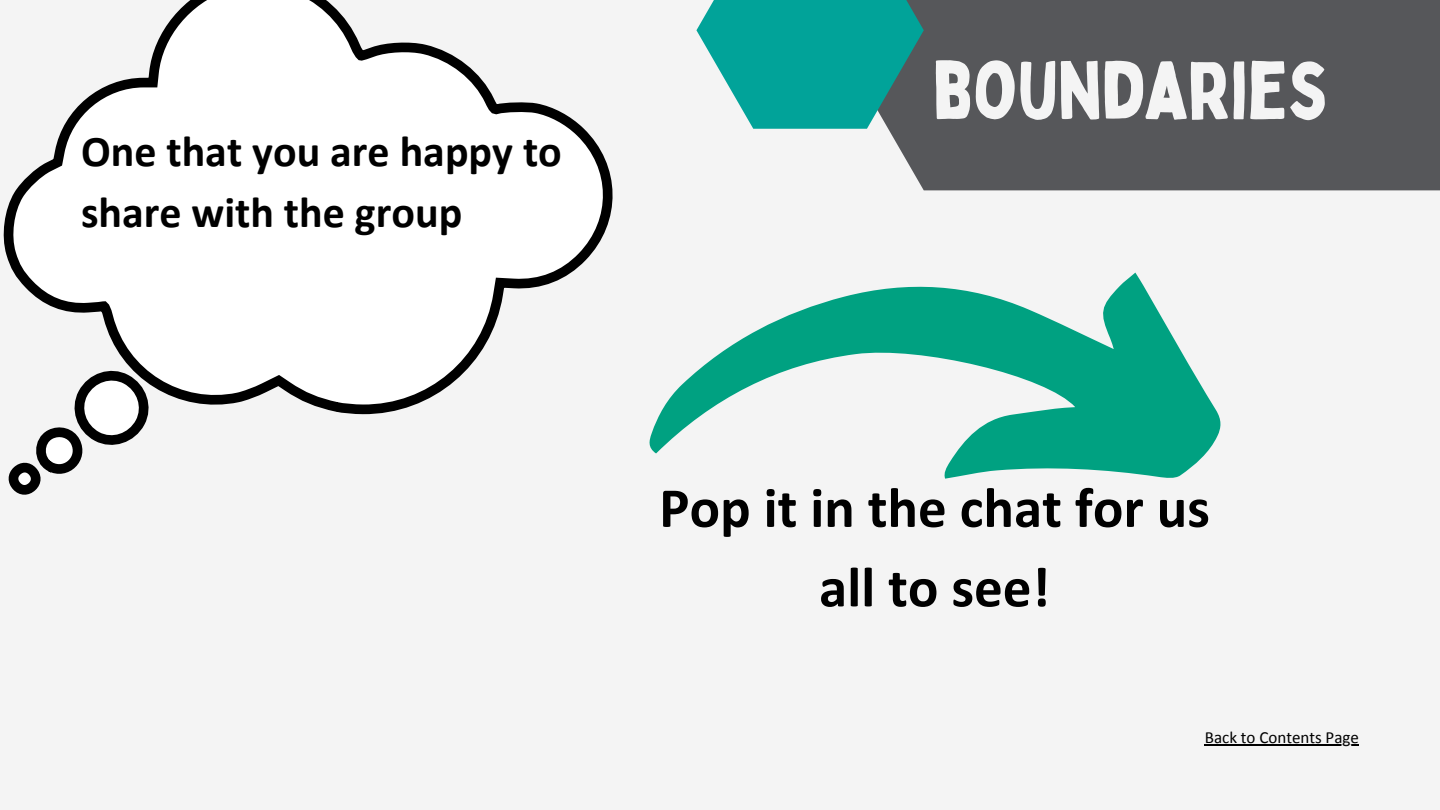
<style>
.page{position:relative;width:1440px;height:810px;background:#f4f4f4}
.page>*{position:absolute;margin:0;border:0;box-sizing:border-box;transform-origin:0 0}
.t1{font:80px "Bobby Jones";letter-spacing:-.01em;color:#f4f4f4}
.t2{font:700 57px/79.5px "Calibri";color:#000;text-align:center}
.t3{font:700 44px/61.5px "Calibri";color:#000}
.t4{font:17px "Calibri";color:#000}
</style>
<div class="page">
<div style="left:774px;top:0;width:666px;height:190px;background:#56575a"></div>
<svg style="left:696px;top:0;width:228px;height:129px;fill:#01a399"></svg>
<svg style="left:3px;top:0;width:610px;height:495px"></svg>
<svg style="left:649px;top:273px;width:572px;height:206px"></svg>
<hr style="left:1205px;top:745px;width:154px;height:1px;background:#000">
<p class="t3" style="left:81px;top:124px;width:482px">One that you are happy to share with the group</p>
<p class="t1" style="left:933px;top:40px;width:397px">BOUNDARIES</p>
<p class="t2" style="left:659px;top:473px;width:552px">Pop it in the chat for us all to see!</p>
<p class="t4" style="left:1205px;top:730px;width:156px">Back to Contents Page</p>
</div>
